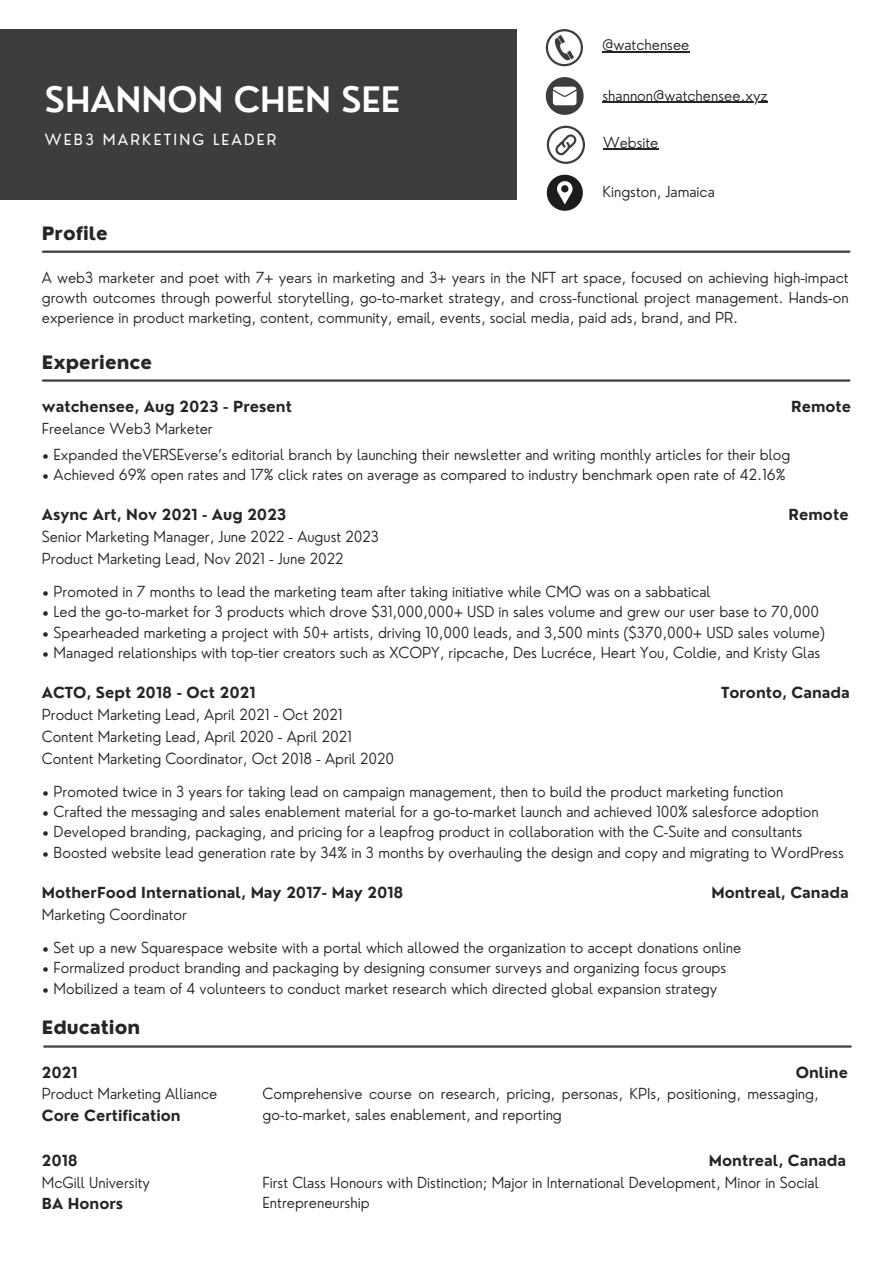
<style>
.page{position:relative;width:894px;height:1264px;background:#fff}
.page>*{position:absolute;margin:0;border:0;box-sizing:border-box;transform-origin:0 0}
.t1{font:600 34.2px "Nourd";color:#fff}
.t2{font:800 18px "Nourd";color:#272626}
.t3{font:15px "Nourd";letter-spacing:.15em;color:#fff}
.t4{font:300 14.85px/20.2px "Nourd";color:#272626;text-align:justify}
.t5{font:700 14.85px "Nourd";color:#272626}
</style>
<div class="page">
<div style="left:0;top:29px;width:516px;height:170px;background:#3d3d3d"></div>
<svg style="left:545px;top:29px;width:37px;height:37px"></svg>
<hr style="left:602px;top:52px;width:87px;height:1px;background:#272626">
<svg style="left:545px;top:77px;width:38px;height:38px"></svg>
<hr style="left:602px;top:102px;width:165px;height:1px;background:#272626">
<hr style="left:43px;top:250px;width:806px;height:3px;background:#3d3d3d">
<hr style="left:43px;top:379px;width:806px;height:2px;background:#3d3d3d">
<hr style="left:44px;top:1045px;width:806px;height:2px;background:#3d3d3d">
<svg style="left:546px;top:126px;width:39px;height:38px"></svg>
<hr style="left:603px;top:149px;width:55px;height:1px;background:#272626">
<svg style="left:546px;top:175px;width:36px;height:36px"></svg>
<h4 class="t1" style="left:45px;top:77px;width:356px">SHANNON CHEN SEE</h4>
<h4 class="t3" style="left:45px;top:130px;width:233px">WEB3 MARKETING LEADER</h4>
<h1 class="t4" style="left:602px;top:35px;width:89px">@watchensee</h1>
<h3 class="t4" style="left:602px;top:85px;width:167px">shannon@watchensee.xyz</h3>
<p class="t4" style="left:603px;top:132px;width:57px">Website</p>
<p class="t4" style="left:602px;top:182px;width:114px">Kingston, Jamaica</p>
<p class="t2" style="left:42px;top:222px;width:67px">Profile</p>
<p class="t4" style="left:42px;top:267px;width:808px">A web3 marketer and poet with 7+ years in marketing and 3+ years in the NFT art space, focused on achieving high-impact growth outcomes through powerful storytelling, go-to-market strategy, and cross-functional project management. Hands-on experience in product marketing, content, community, email, events, social media, paid ads, brand, and PR.</p>
<p class="t2" style="left:42px;top:351px;width:112px">Experience</p>
<p class="t5" style="left:42px;top:397px;width:251px">watchensee, Aug 2023 - Present</p>
<p class="t4" style="left:42px;top:418px;width:172px">Freelance Web3 Marketer</p>
<p class="t4" style="left:42px;top:444px;width:749px">• Expanded theVERSEverse’s editorial branch by launching their newsletter and writing monthly articles for their blog</p>
<p class="t4" style="left:42px;top:464px;width:745px">• Achieved 69% open rates and 17% click rates on average as compared to industry benchmark open rate of 42.16%</p>
<h4 class="t5" style="left:790px;top:397px;width:61px">Remote</h4>
<p class="t5" style="left:42px;top:505px;width:246px">Async Art, Nov 2021 - Aug 2023</p>
<p class="t4" style="left:42px;top:526px;width:338px">Senior Marketing Manager, June 2022 - August 2023</p>
<p class="t4" style="left:42px;top:548px;width:303px">Product Marketing Lead, Nov 2021 - June 2022</p>
<p class="t4" style="left:42px;top:581px;width:670px">• Promoted in 7 months to lead the marketing team after taking initiative while CMO was on a sabbatical</p>
<p class="t4" style="left:42px;top:601px;width:778px">• Led the go-to-market for 3 products which drove $31,000,000+ USD in sales volume and grew our user base to 70,000</p>
<p class="t4" style="left:42px;top:622px;width:784px">• Spearheaded marketing a project with 50+ artists, driving 10,000 leads, and 3,500 mints ($370,000+ USD sales volume)</p>
<h4 class="t4" style="left:42px;top:642px;width:779px">• Managed relationships with top-tier creators such as XCOPY, ripcache, Des Lucréce, Heart You, Coldie, and Kristy Glas</h4>
<p class="t5" style="left:788px;top:505px;width:61px">Remote</p>
<p class="t5" style="left:42px;top:683px;width:215px">ACTO, Sept 2018 - Oct 2021</p>
<p class="t4" style="left:42px;top:704px;width:302px">Product Marketing Lead, April 2021 - Oct 2021</p>
<p class="t4" style="left:42px;top:726px;width:311px">Content Marketing Lead, April 2020 - April 2021</p>
<h4 class="t4" style="left:42px;top:748px;width:354px">Content Marketing Coordinator, Oct 2018 - April 2020</h4>
<h4 class="t5" style="left:720px;top:683px;width:130px">Toronto, Canada</h4>
<h2 class="t4" style="left:42px;top:781px;width:743px">• Promoted twice in 3 years for taking lead on campaign management, then to build the product marketing function</h2>
<p class="t4" style="left:42px;top:801px;width:778px">• Crafted the messaging and sales enablement material for a go-to-market launch and achieved 100% salesforce adoption</p>
<h2 class="t4" style="left:42px;top:821px;width:761px">• Developed branding, packaging, and pricing for a leapfrog product in collaboration with the C-Suite and consultants</h2>
<h4 class="t4" style="left:42px;top:842px;width:803px">• Boosted website lead generation rate by 34% in 3 months by overhauling the design and copy and migrating to WordPress</h4>
<p class="t5" style="left:42px;top:883px;width:363px">MotherFood International, May 2017- May 2018</p>
<p class="t4" style="left:42px;top:904px;width:147px">Marketing Coordinator</p>
<h4 class="t5" style="left:711px;top:883px;width:139px">Montreal, Canada</h4>
<p class="t4" style="left:42px;top:937px;width:700px">• Set up a new Squarespace website with a portal which allowed the organization to accept donations online</p>
<p class="t4" style="left:42px;top:957px;width:685px">• Formalized product branding and packaging by designing consumer surveys and organizing focus groups</p>
<p class="t4" style="left:42px;top:977px;width:676px">• Mobilized a team of 4 volunteers to conduct market research which directed global expansion strategy</p>
<p class="t2" style="left:42px;top:1016px;width:100px">Education</p>
<p class="t5" style="left:42px;top:1062px;width:37px">2021</p>
<p class="t5" style="left:795px;top:1062px;width:54px">Online</p>
<p class="t4" style="left:42px;top:1083px;width:177px">Product Marketing Alliance</p>
<p class="t4" style="left:262px;top:1083px;width:557px">Comprehensive course on research, pricing, personas, KPIs, positioning, messaging,</p>
<h4 class="t5" style="left:42px;top:1106px;width:140px">Core Certification</h4>
<p class="t4" style="left:262px;top:1103px;width:301px">go-to-market, sales enablement, and reporting</p>
<h2 class="t5" style="left:42px;top:1150px;width:38px">2018</h2>
<h4 class="t5" style="left:708px;top:1150px;width:139px">Montreal, Canada</h4>
<p class="t4" style="left:42px;top:1171px;width:110px">McGill University</p>
<p class="t4" style="left:262px;top:1171px;width:557px">First Class Honours with Distinction; Major in International Development, Minor in Social</p>
<p class="t5" style="left:42px;top:1194px;width:83px">BA Honors</p>
<p class="t4" style="left:262px;top:1192px;width:108px">Entrepreneurship</p>
</div>
